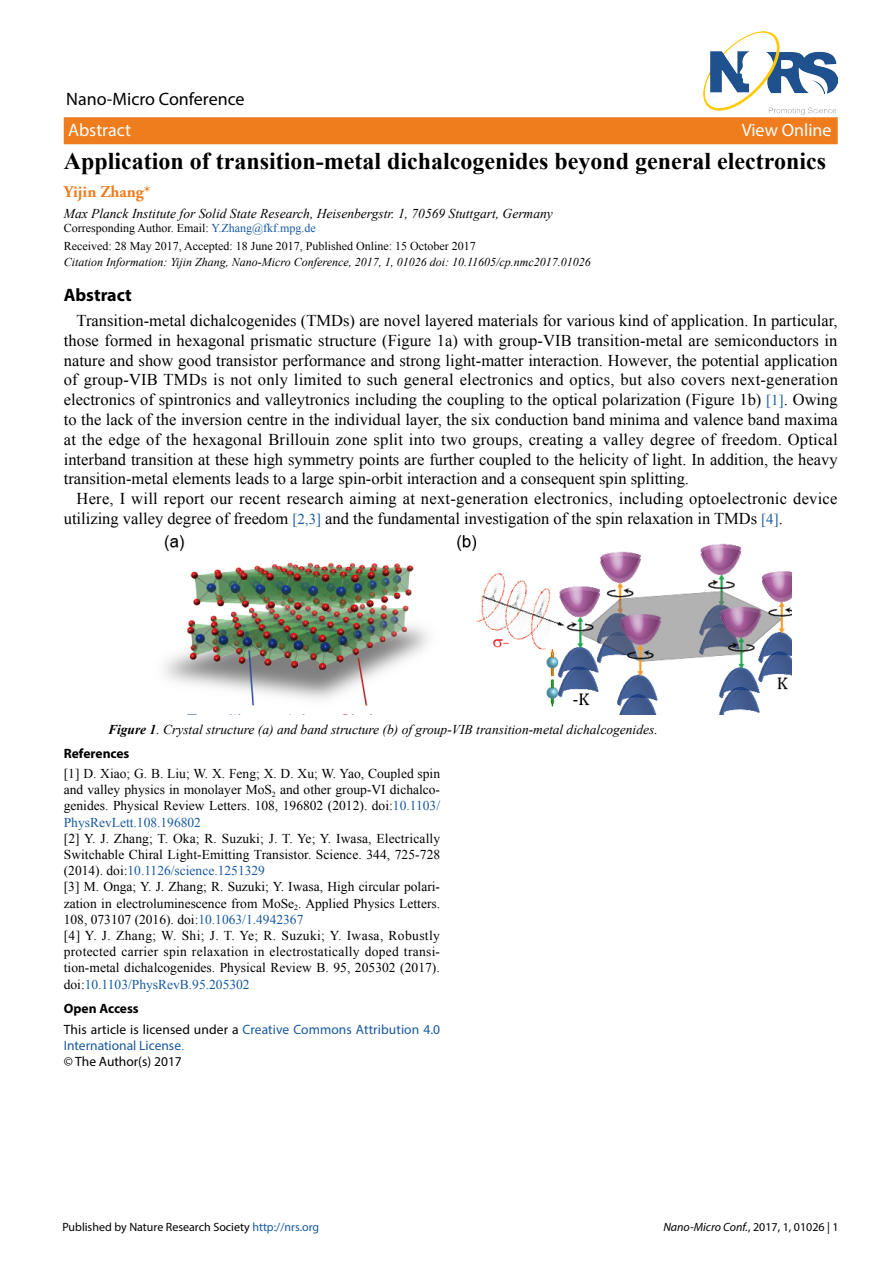
<style>
.page{position:relative;width:893px;height:1263px;background:#fff}
.page>*{position:absolute;margin:0;border:0;box-sizing:border-box;transform-origin:0 0}
.nmc-title{font:700 24px "Times New Roman";color:#000}
.t1{font:18px "Myriad Pro";color:#000}
.t2{font:18px "Myriad Pro";color:#fff}
.nmc-head-abstract{font:700 18px "Myriad Pro";color:#000}
.nmc-abstract{font:16.5px/19.8px "Times New Roman";color:#000;text-align:justify}
.nmc-contributors{font:700 16.5px "Adobe Garamond Pro";color:#ef7c1d}
.nmc-references{font:13.5px/16.2px "Times New Roman";color:#000;text-align:justify}
.nmc-figure-caption{font:italic 13.5px "Times New Roman";color:#000}
.nmc-author-address{font:italic 13.5px "Times New Roman";color:#000}
.nmc-content-copyrigh{font:13.5px/16.2px "Myriad Pro";letter-spacing:.01em;color:#16599f}
.nmc-content-copyrigh-2{font:13.5px "Myriad Pro";color:#000}
.nmc-head-references{font:700 13.5px "Myriad Pro";color:#000}
.nmc-head-copyright{font:700 13.5px "Myriad Pro";color:#000}
.nmc-citation-informa{font:italic 12px "Times New Roman";color:#000}
.nmc-history{font:12px "Times New Roman";color:#000}
.t3{font:12px "Myriad Pro";color:#000}
.nmc-information-corr{font:12px "Times New Roman";color:#000}
.t4{font:italic 12px "Myriad Pro";color:#000}
.s1{color:#16599f}
.s2{font-size:15px;color:#16599f}
.s3{font-weight:700}
.s4{color:#000}
.s5{font-family:"Times New Roman"}
.s6{font-style:normal}
</style>
<div class="page">
<div style="left:64px;top:117px;width:774px;height:27px;background:#ef7c1d"></div>
<img style="left:703px;top:32px;width:135px;height:83px">
<img style="left:164px;top:535px;width:627px;height:180px">
<p class="t1" style="left:66px;top:88px;width:180px">Nano-Micro Conference</p>
<p class="t2" style="left:68px;top:119px;width:65px">Abstract</p>
<p class="t2" style="left:742px;top:119px;width:91px">View Online</p>
<p class="nmc-title" style="left:64px;top:143px;width:764px">Application of transition-metal dichalcogenides beyond general electronics</p>
<p class="nmc-contributors" style="left:64px;top:182px;width:88px">Yijin Zhang*</p>
<p class="nmc-author-address" style="left:64px;top:204px;width:491px">Max Planck Institute for Solid State Research, Heisenbergstr. 1, 70569 Stuttgart, Germany</p>
<p class="nmc-information-corr" style="left:64px;top:219px;width:254px">Corresponding Author. Email: <span class="s1">Y.Zhang@fkf.mpg.de</span></p>
<p class="nmc-history" style="left:64px;top:237px;width:413px">Received: 28 May 2017, Accepted: 18 June 2017, Published Online: 15 October 2017</p>
<p class="nmc-citation-informa" style="left:64px;top:254px;width:528px">Citation Information: Yijin Zhang, Nano-Micro Conference, 2017, 1, 01026 doi: 10.11605/cp.nmc2017.01026</p>
<p class="nmc-head-abstract" style="left:64px;top:284px;width:70px">Abstract</p>
<p class="nmc-abstract" style="left:64px;top:310px;width:776px;text-indent:13px">Transition-metal dichalcogenides (TMDs) are novel layered materials for various kind of application. In particular, those formed in hexagonal prismatic structure (Figure 1a) with group-VIB transition-metal are semiconductors in nature and show good transistor performance and strong light-matter interaction. However, the potential application of group-VIB TMDs is not only limited to such general electronics and optics, but also covers next-generation electronics of spintronics and valleytronics including the coupling to the optical polarization (Figure 1b) <span class="s2">[1]</span>. Owing to the lack of the inversion centre in the individual layer, the six conduction band minima and valence band maxima at the edge of the hexagonal Brillouin zone split into two groups, creating a valley degree of freedom. Optical interband transition at these high symmetry points are further coupled to the helicity of light. In addition, the heavy transition-metal elements leads to a large spin-orbit interaction and a consequent spin splitting.</p>
<p class="nmc-abstract" style="left:64px;top:488px;width:775px;text-indent:13px">Here, I will report our recent research aiming at next-generation electronics, including optoelectronic device utilizing valley degree of freedom <span class="s2">[2,3]</span> and the fundamental investigation of the spin relaxation in TMDs <span class="s2">[4]</span>.</p>
<p class="nmc-figure-caption" style="left:108px;top:720px;width:551px"><span class="s3">Figure 1</span>. Crystal structure (a) and band structure (b) of group-VIB transition-metal dichalcogenides.</p>
<p class="nmc-head-references" style="left:64px;top:744px;width:67px">References</p>
<p class="nmc-references" style="left:64px;top:765px;width:378px">[1] D. Xiao; G. B. Liu; W. X. Feng; X. D. Xu; W. Yao, Coupled spin and valley physics in monolayer MoS<sub>2</sub> and other group-VI dichalco&shy;genides. Physical Review Letters. 108, 196802 (2012). doi:<span class="s1">10.1103/ PhysRevLett.108.196802</span></p>
<p class="nmc-references" style="left:64px;top:830px;width:378px">[2] Y. J. Zhang; T. Oka; R. Suzuki; J. T. Ye; Y. Iwasa, Electrically Switchable Chiral Light-Emitting Transistor. Science. 344, 725-728 (2014). doi:<span class="s1">10.1126/science.1251329</span></p>
<p class="nmc-references" style="left:64px;top:878px;width:378px">[3] M. Onga; Y. J. Zhang; R. Suzuki; Y. Iwasa, High circular polari&shy;zation in electroluminescence from MoSe<sub>2</sub>. Applied Physics Letters.<br>108, 073107 (2016). doi:<span class="s1">10.1063/1.4942367</span></p>
<p class="nmc-references" style="left:64px;top:927px;width:378px">[4] Y. J. Zhang; W. Shi; J. T. Ye; R. Suzuki; Y. Iwasa, Robustly protected carrier spin relaxation in electrostatically doped transi&shy;tion-metal dichalcogenides. Physical Review B. 95, 205302 (2017). doi:<span class="s1">10.1103/PhysRevB.95.205302</span></p>
<p class="nmc-head-copyright" style="left:64px;top:1000px;width:77px">Open Access</p>
<p class="nmc-content-copyrigh" style="left:64px;top:1021px;width:378px"><span class="s4">This article is licensed under a</span> Creative Commons Attribution 4.0<br>International License<span class="s5">.</span></p>
<p class="nmc-content-copyrigh-2" style="left:64px;top:1053px;width:120px">© The Author(s) 2017</p>
<p class="t3" style="left:62px;top:1219px;width:258px">Published by Nature Research Society <span class="s1">http://nrs.org</span></p>
<p class="t4" style="left:663px;top:1219px;width:177px">Nano-Micro Conf.<span class="s6">, 2017, 1, 01026 | 1</span></p>
</div>
